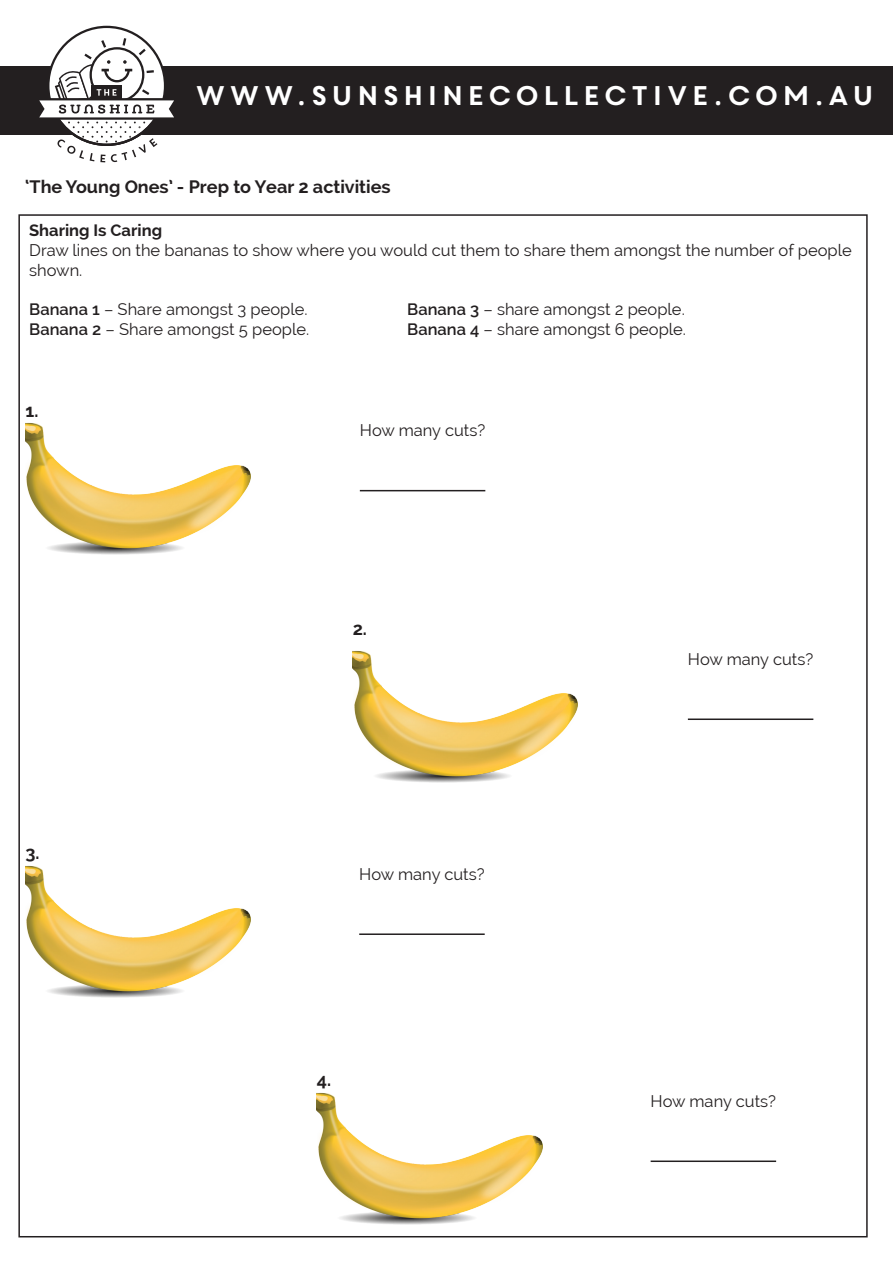
<style>
.page{position:relative;width:893px;height:1263px;background:#fff}
.page>*{position:absolute;margin:0;border:0;box-sizing:border-box;transform-origin:0 0}
.t1{font:27px "Core Circus";color:#fff}
.t2{font:700 18px "Raleway";color:#231f20}
.t3{font:16.5px/19.8px "Raleway";color:#231f20}
.t4{font:700 16.5px "Raleway";color:#231f20}
.s1{font-weight:600}
</style>
<div class="page">
<div style="left:0;top:66px;width:893px;height:68px;background:#231f20"></div>
<svg style="left:35px;top:26px;width:143px;height:136px"></svg>
<img style="left:26px;top:422px;width:225px;height:133px">
<hr style="left:360px;top:490px;width:125px;height:1px;background:#231f20">
<hr style="left:688px;top:718px;width:125px;height:2px;background:#231f20">
<hr style="left:359px;top:933px;width:126px;height:2px;background:#231f20">
<hr style="left:651px;top:1160px;width:125px;height:2px;background:#231f20">
<img style="left:353px;top:650px;width:225px;height:133px">
<img style="left:26px;top:865px;width:225px;height:133px">
<img style="left:317px;top:1092px;width:225px;height:133px">
<h1 class="t1" style="left:193px;top:77px;width:684px">WWW.SUNSHINECOLLECTIVE.COM.AU</h1>
<p class="t2" style="left:25px;top:176px;width:367px">‘The Young Ones’ - Prep to Year 2 activities</p>
<p class="t4" style="left:29px;top:221px;width:134px">Sharing Is Caring</p>
<p class="t3" style="left:29px;top:240px;width:824px">Draw lines on the bananas to show where you would cut them to share them amongst the number of people shown.</p>
<p class="t3" style="left:29px;top:299px;width:280px"><span class="s1">Banana 1</span> – Share amongst 3 people.</p>
<p class="t3" style="left:407px;top:299px;width:279px"><span class="s1">Banana 3</span> – share amongst 2 people.</p>
<p class="t3" style="left:29px;top:319px;width:281px"><span class="s1">Banana 2</span> – Share amongst 5 people.</p>
<p class="t3" style="left:407px;top:319px;width:280px"><span class="s1">Banana 4</span> – share amongst 6 people.</p>
<p class="t2" style="left:26px;top:400px;width:14px">1.</p>
<p class="t2" style="left:26px;top:842px;width:16px">3.</p>
<p class="t3" style="left:360px;top:421px;width:127px">How many cuts?</p>
<p class="t2" style="left:353px;top:619px;width:16px">2.</p>
<p class="t3" style="left:359px;top:864px;width:127px">How many cuts?</p>
<p class="t2" style="left:317px;top:1069px;width:16px">4.</p>
<p class="t3" style="left:688px;top:649px;width:127px">How many cuts?</p>
<p class="t3" style="left:651px;top:1091px;width:127px">How many cuts?</p>
</div>
